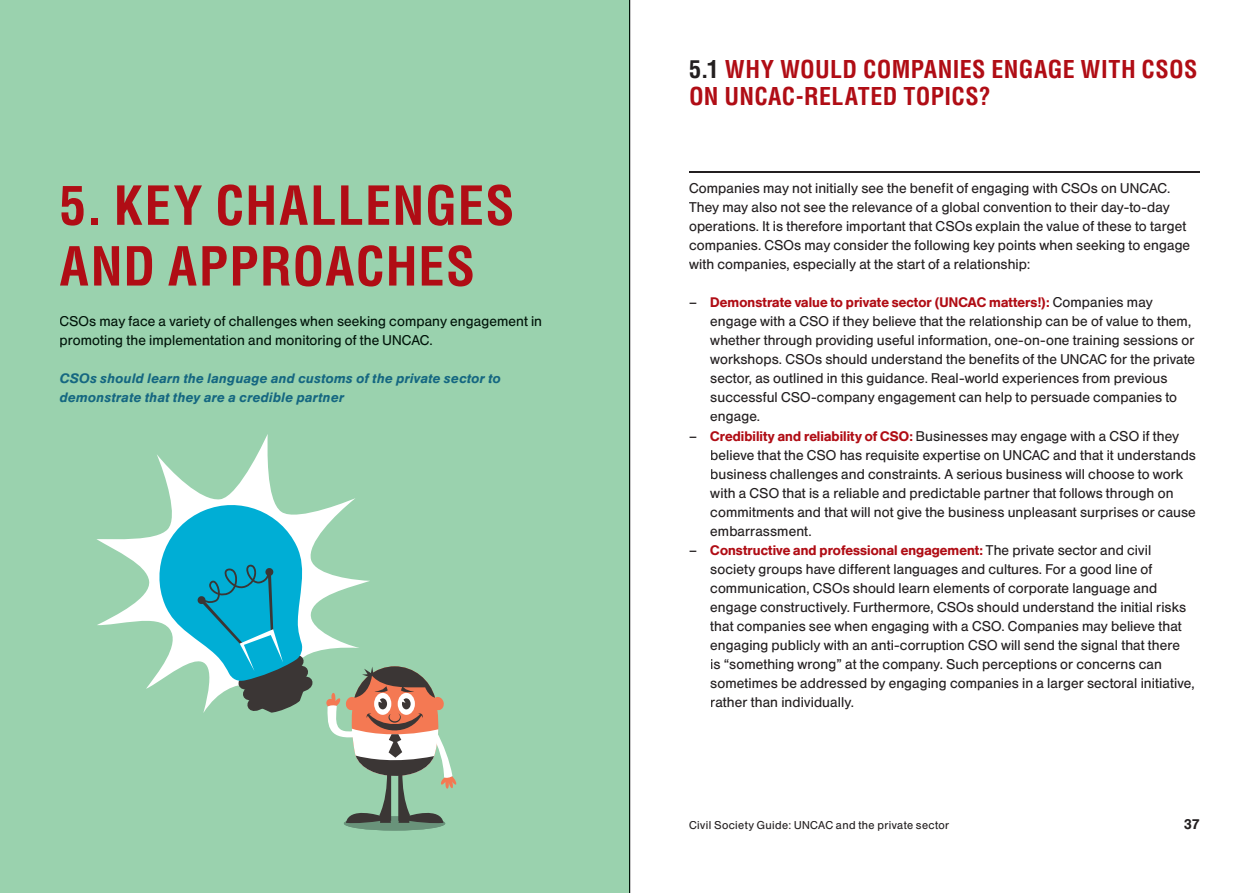
<style>
.page{position:relative;width:1259px;height:893px;background:#fff}
.page>*{position:absolute;margin:0;border:0;box-sizing:border-box;transform-origin:0 0}
.t1{font:700 condensed 52.5px/60.8px "Helvetica";letter-spacing:.025em;color:#b00d15}
.t2{font:700 condensed 24px/27px "Helvetica";letter-spacing:.015em;color:#b00d15}
.t3{font:13.95px/19px "Helvetica BSK";letter-spacing:.005em;color:#231f20}
.t4{font:13.95px/19px "Helvetica BSK";letter-spacing:.005em;color:#01150a}
.t5{font:500 13.8px "Helvetica BSK";color:#231f20}
.t6{font:500 13.65px "Helvetica BSK";letter-spacing:.01em;color:#b00d15}
.t7{font:italic 500 13.5px/19px "Helvetica BSK";letter-spacing:.035em;color:#156781}
.t8{font:11.25px "Helvetica BSK";letter-spacing:.035em;color:#231f20}
.s1{color:#231f20}
.s2{font-weight:400;font-size:13.95px;color:#231f20}
.s3{font-weight:500;font-size:13.65px;color:#b00d15}
</style>
<div class="page">
<div style="left:0;top:0;width:629px;height:893px;background:#9ad2ae"></div>
<hr style="left:689px;top:171px;width:510px;height:2px;background:#231f20">
<div style="left:344px;top:816px;width:101px;height:14px;background:#69937a;border-radius:50%"></div>
<svg style="left:97px;top:434px;width:176px;height:255px"></svg>
<svg style="left:150px;top:496px;width:307px;height:328px"></svg>
<hr style="left:629px;top:0;width:1px;height:893px;background:#01150a">
<h1 class="t1" style="left:60px;top:180px;width:456px">5. KEY CHALLENGES<br>AND APPROACHES</h1>
<p class="t4" style="left:60px;top:313px;width:484px">CSOs may face a variety of challenges when seeking company engagement in promoting the implementation and monitoring of the UNCAC.</p>
<p class="t7" style="left:60px;top:370px;width:442px">CSOs should learn the language and customs of the private sector to demonstrate that they are a credible partner</p>
<h2 class="t2" style="left:689px;top:58px;width:510px"><span class="s1">5.1</span> WHY WOULD COMPANIES ENGAGE WITH CSOS<br>ON UNCAC-RELATED TOPICS?</h2>
<p class="t3" style="left:689px;top:179px;width:502px">Companies may not initially see the benefit of engaging with CSOs on UNCAC.<br>They may also not see the relevance of a global convention to their day-to-day operations. It is therefore important that CSOs explain the value of these to target companies. CSOs may consider the following key points when seeking to engage with companies, especially at the start of a relationship:</p>
<p class="t6" style="left:689px;top:297px;width:465px"><span class="s2">–</span> Demonstrate value to private sector (UNCAC matters!): <span class="s2">Companies may</span></p>
<p class="t3" style="left:710px;top:313px;width:486px">engage with a CSO if they believe that the relationship can be of value to them, whether through providing useful information, one-on-one training sessions or workshops. CSOs should understand the benefits of the UNCAC for the private sector, as outlined in this guidance. Real-world experiences from previous successful CSO-company engagement can help to persuade companies to engage.</p>
<p class="t3" style="left:710px;top:427px;width:487px;text-indent:-21px">– <span class="s3">Credibility and reliability of CSO:</span> Businesses may engage with a CSO if they believe that the CSO has requisite expertise on UNCAC and that it understands business challenges and constraints. A serious business will choose to work with a CSO that is a reliable and predictable partner that follows through on commitments and that will not give the business unpleasant surprises or cause embarrassment.</p>
<p class="t6" style="left:689px;top:545px;width:464px"><span class="s2">–</span> Constructive and professional engagement: <span class="s2">The private sector and civil</span></p>
<p class="t3" style="left:710px;top:560px;width:486px">society groups have different languages and cultures. For a good line of communication, CSOs should learn elements of corporate language and engage constructively. Furthermore, CSOs should understand the initial risks that companies see when engaging with a CSO. Companies may believe that engaging publicly with an anti-corruption CSO will send the signal that there<br>is “something wrong” at the company. Such perceptions or concerns can sometimes be addressed by engaging companies in a larger sectoral initiative, rather than individually.</p>
<p class="t8" style="left:689px;top:821px;width:262px">Civil Society Guide: UNCAC and the private sector</p>
<p class="t5" style="left:1184px;top:819px;width:17px">37</p>
</div>
